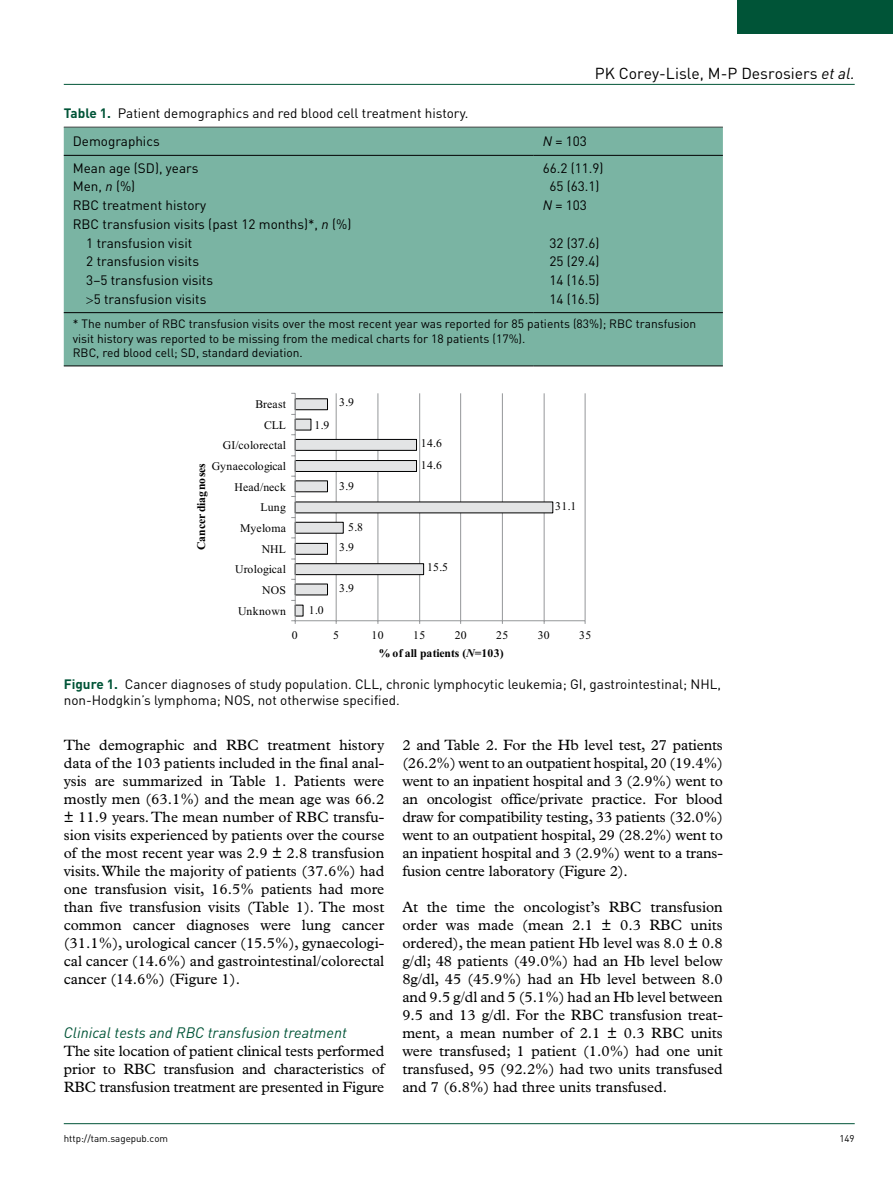
<style>
.page{position:relative;width:893px;height:1191px;background:#fff}
.page>*{position:absolute;margin:0;border:0;box-sizing:border-box;transform-origin:0 0}
.t1{font:15.75px "DIN";color:#000}
.t2{font:15px/18px "Plantin Std";letter-spacing:-.005em;color:#000;text-align:justify}
.t3{font:italic 15px "DIN";color:#005437}
.t4{font:13.5px/28.5px "DIN";color:#000}
.t5{font:12px/14.2px "DIN";color:#000}
.t6{font:11.7px/22px "Times New Roman";letter-spacing:.02em;color:#000}
.t7{font:700 11.7px "Times New Roman";color:#000}
.t8{font:9.75px "DIN";color:#000}
.s1{font-weight:700;color:#005437}
.s2{font-style:italic}
</style>
<div class="page">
<hr style="left:64px;top:84px;width:791px;height:1px;background:#005437">
<hr style="left:64px;top:1123px;width:791px;height:1px;background:#005437">
<div style="left:738px;top:0;width:155px;height:34px;background:#005437"></div>
<hr style="left:64px;top:127px;width:659px;height:1px;background:#000">
<div style="left:64px;top:128px;width:659px;height:237px;background:#7ab4a3"></div>
<hr style="left:64px;top:312px;width:470px;height:1px;background:#000">
<hr style="left:534px;top:312px;width:189px;height:1px;background:#000">
<hr style="left:64px;top:365px;width:470px;height:1px;background:#000">
<hr style="left:534px;top:365px;width:189px;height:1px;background:#000">
<hr style="left:64px;top:155px;width:470px;height:1px;background:#000">
<hr style="left:534px;top:155px;width:189px;height:1px;background:#000">
<hr style="left:336px;top:393px;width:1px;height:228px;background:#959799">
<hr style="left:378px;top:393px;width:1px;height:228px;background:#959799">
<hr style="left:419px;top:393px;width:1px;height:228px;background:#959799">
<hr style="left:460px;top:393px;width:1px;height:228px;background:#959799">
<hr style="left:502px;top:393px;width:1px;height:228px;background:#959799">
<hr style="left:544px;top:393px;width:1px;height:228px;background:#959799">
<hr style="left:585px;top:393px;width:1px;height:228px;background:#959799">
<div style="left:295px;top:605px;width:8px;height:11px;background:#e3e4e5"></div>
<div style="left:295px;top:583px;width:33px;height:12px;background:#e3e4e5"></div>
<div style="left:295px;top:563px;width:129px;height:12px;background:#e3e4e5;border:1px solid #000"></div>
<div style="left:295px;top:543px;width:33px;height:12px;background:#e3e4e5;border:1px solid #000"></div>
<div style="left:295px;top:522px;width:49px;height:11px;background:#e3e4e5;border:1px solid #000"></div>
<div style="left:295px;top:501px;width:258px;height:12px;background:#e3e4e5"></div>
<div style="left:295px;top:480px;width:33px;height:12px;background:#e3e4e5"></div>
<div style="left:295px;top:460px;width:122px;height:12px;background:#e3e4e5;border:1px solid #000"></div>
<div style="left:295px;top:439px;width:122px;height:12px;background:#e3e4e5;border:1px solid #000"></div>
<div style="left:295px;top:419px;width:16px;height:11px;background:#e3e4e5"></div>
<div style="left:295px;top:398px;width:33px;height:12px;background:#e3e4e5;border:1px solid #000"></div>
<hr style="left:295px;top:620px;width:290px;height:1px;background:#959799">
<hr style="left:295px;top:393px;width:1px;height:228px;background:#959799">
<svg style="left:291px;top:620px;width:5px;height:4px"></svg>
<svg style="left:87px;top:296px;width:6px;height:8px"></svg>
<p class="t4" style="left:73px;top:98px;width:397px;text-indent:-9px"><span class="s1">Table 1.</span> Patient demographics and red blood cell treatment history.<br>Demographics</p>
<p class="t1" style="left:595px;top:63px;width:261px">PK Corey-Lisle, M-P Desrosiers <span class="s2">et al.</span></p>
<p class="t4" style="left:543px;top:127px;width:46px"><span class="s2">N</span> = 103</p>
<p class="t4" style="left:73px;top:153px;width:127px">Mean age (SD), years</p>
<p class="t4" style="left:543px;top:153px;width:62px">66.2 (11.9)</p>
<p class="t4" style="left:73px;top:172px;width:64px">Men, <span class="s2">n</span> (%)</p>
<p class="t4" style="left:549px;top:172px;width:52px">65 (63.1)</p>
<p class="t4" style="left:73px;top:191px;width:135px">RBC treatment history</p>
<p class="t4" style="left:543px;top:191px;width:46px"><span class="s2">N</span> = 103</p>
<p class="t4" style="left:86px;top:214px;width:267px;line-height:18.8px;text-indent:-14px">RBC transfusion visits (past 12 months)*, <span class="s2">n</span> (%)<br>1 transfusion visit</p>
<p class="t4" style="left:549px;top:228px;width:52px">32 (37.6)</p>
<p class="t4" style="left:86px;top:247px;width:114px">2 transfusion visits</p>
<p class="t4" style="left:549px;top:247px;width:52px">25 (29.4)</p>
<p class="t4" style="left:86px;top:266px;width:128px">3–5 transfusion visits</p>
<p class="t4" style="left:549px;top:266px;width:52px">14 (16.5)</p>
<p class="t4" style="left:94px;top:284px;width:114px">5 transfusion visits</p>
<p class="t4" style="left:549px;top:284px;width:52px">14 (16.5)</p>
<p class="t5" style="left:73px;top:317px;width:625px">* The number of RBC transfusion visits over the most recent year was reported for 85 patients (83%); RBC transfusion visit history was reported to be missing from the medical charts for 18 patients (17%).<br>RBC, red blood cell; SD, standard deviation.</p>
<p class="t6" style="left:255px;top:393px;width:32px">Breast</p>
<p class="t6" style="left:339px;top:391px;width:16px">3.9</p>
<p class="t6" style="left:264px;top:413px;width:24px">CLL</p>
<p class="t6" style="left:315px;top:413px;width:16px">1.9</p>
<p class="t6" style="left:223px;top:434px;width:65px">GI/colorectal</p>
<p class="t6" style="left:212px;top:455px;width:76px">Gynaecological</p>
<p class="t7" style="left:195px;top:550px;width:88px;rotate:-90deg">Cancer diagnoses</p>
<p class="t6" style="left:234px;top:475px;width:53px">Head/neck</p>
<p class="t6" style="left:261px;top:496px;width:27px">Lung</p>
<p class="t6" style="left:240px;top:517px;width:47px">Myeloma</p>
<p class="t6" style="left:262px;top:537px;width:26px">NHL</p>
<p class="t6" style="left:339px;top:475px;width:16px">3.9</p>
<p class="t6" style="left:339px;top:517px;width:25px;line-height:20.2px;text-indent:9px">5.8<br>3.9</p>
<p class="t6" style="left:421px;top:432px;width:23px">14.6<br>14.6</p>
<p class="t6" style="left:555px;top:495px;width:23px">31.1</p>
<p class="t6" style="left:235px;top:558px;width:52px">Urological</p>
<p class="t6" style="left:427px;top:556px;width:23px">15.5</p>
<p class="t6" style="left:262px;top:579px;width:25px">NOS</p>
<p class="t6" style="left:339px;top:577px;width:16px">3.9</p>
<p class="t6" style="left:238px;top:599px;width:50px">Unknown</p>
<p class="t6" style="left:309px;top:598px;width:16px">1.0</p>
<p class="t6" style="left:292px;top:623px;width:7px">0</p>
<p class="t6" style="left:333px;top:623px;width:7px">5</p>
<p class="t6" style="left:372px;top:623px;width:14px">10</p>
<p class="t6" style="left:413px;top:623px;width:14px">15</p>
<p class="t6" style="left:455px;top:623px;width:14px">20</p>
<p class="t6" style="left:496px;top:623px;width:14px">25</p>
<p class="t6" style="left:538px;top:623px;width:14px">30</p>
<p class="t6" style="left:579px;top:623px;width:14px">35</p>
<p class="t7" style="left:379px;top:647px;width:126px">% of all patients (<span class="s2">N</span>=103)</p>
<p class="t4" style="left:64px;top:676px;width:659px;line-height:15.8px"><span class="s1">Figure 1.</span> Cancer diagnoses of study population. CLL, chronic lymphocytic leukemia; GI, gastrointestinal; NHL, non-Hodgkin’s lymphoma; NOS, not otherwise specified.</p>
<p class="t2" style="left:64px;top:736px;width:322px">The demographic and RBC treatment history data of the 103 patients included in the final anal&shy;ysis are summarized in Table 1. Patients were mostly men (63.1%) and the mean age was 66.2 ± 11.9 years. The mean number of RBC transfu&shy;sion visits experienced by patients over the course of the most recent year was 2.9 ± 2.8 transfusion visits. While the majority of patients (37.6%) had one transfusion visit, 16.5% patients had more than five transfusion visits (Table 1). The most common cancer diagnoses were lung cancer (31.1%), urological cancer (15.5%), gynaecologi&shy;cal cancer (14.6%) and gastrointestinal/colorectal cancer (14.6%) (Figure 1).</p>
<p class="t3" style="left:64px;top:1023px;width:285px">Clinical tests and RBC transfusion treatment</p>
<p class="t2" style="left:64px;top:1042px;width:322px">The site location of patient clinical tests performed prior to RBC transfusion and characteristics of RBC transfusion treatment are presented in Figure</p>
<p class="t2" style="left:402px;top:736px;width:322px">2 and Table 2. For the Hb level test, 27 patients (26.2%) went to an outpatient hospital, 20 (19.4%) went to an inpatient hospital and 3 (2.9%) went to an oncologist office/private practice. For blood draw for compatibility testing, 33 patients (32.0%) went to an outpatient hospital, 29 (28.2%) went to an inpatient hospital and 3 (2.9%) went to a trans&shy;fusion centre laboratory (Figure 2).</p>
<p class="t2" style="left:402px;top:898px;width:322px">At the time the oncologist’s RBC transfusion order was made (mean 2.1 ± 0.3 RBC units ordered), the mean patient Hb level was 8.0 ± 0.8 g/dl; 48 patients (49.0%) had an Hb level below 8g/dl, 45 (45.9%) had an Hb level between 8.0 and 9.5 g/dl and 5 (5.1%) had an Hb level between 9.5 and 13 g/dl. For the RBC transfusion treat&shy;ment, a mean number of 2.1 ± 0.3 RBC units were transfused; 1 patient (1.0%) had one unit transfused, 95 (92.2%) had two units transfused and 7 (6.8%) had three units transfused.</p>
<p class="t8" style="left:64px;top:1132px;width:106px">http://tam.sagepub.com</p>
<p class="t8" style="left:839px;top:1132px;width:17px">149</p>
</div>
